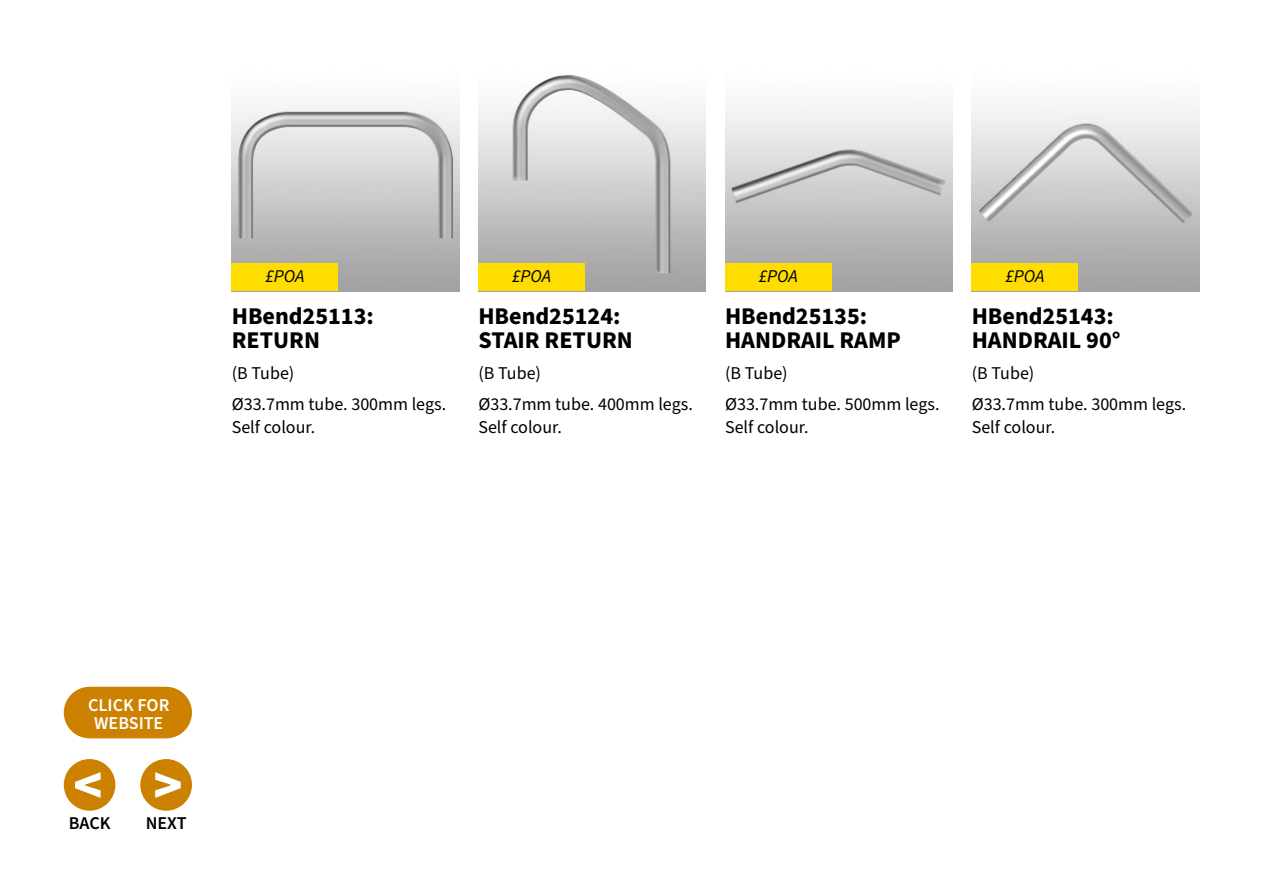
<style>
.page{position:relative;width:1263px;height:893px;background:#fff}
.page>*{position:absolute;margin:0;border:0;box-sizing:border-box;transform-origin:0 0}
.t1{font:700 24px/24px "Source Sans Pro";color:#000}
.t2{font:18px/31px "Source Sans Pro";color:#000}
.t3{font:italic 18px "Source Sans Pro";color:#000}
.t4{font:600 18px/18px "Source Sans Pro";color:#fff;text-align:center}
.t5{font:600 18px "Source Sans Pro";color:#000}
</style>
<div class="page">
<div style="left:64px;top:759px;width:51px;height:52px;background:#cc8100;border-radius:50%"></div>
<div style="left:140px;top:759px;width:52px;height:52px;background:#cc8100;border-radius:50%"></div>
<svg style="left:75px;top:772px;width:26px;height:26px"></svg>
<svg style="left:155px;top:772px;width:26px;height:26px"></svg>
<svg style="left:64px;top:687px;width:128px;height:51px;background:#d08b15"></svg>
<img style="left:232px;top:108px;width:227px;height:183px">
<img style="left:478px;top:75px;width:228px;height:216px">
<img style="left:725px;top:108px;width:227px;height:183px">
<img style="left:972px;top:108px;width:227px;height:183px">
<div style="left:232px;top:264px;width:106px;height:27px;background:#fd0"></div>
<div style="left:478px;top:264px;width:107px;height:27px;background:#fd0"></div>
<div style="left:725px;top:264px;width:106px;height:27px;background:#fd0"></div>
<div style="left:972px;top:264px;width:106px;height:27px;background:#fd0"></div>
<p class="t3" style="left:265px;top:264px;width:41px">£POA</p>
<p class="t3" style="left:512px;top:264px;width:41px">£POA</p>
<p class="t3" style="left:759px;top:264px;width:41px">£POA</p>
<p class="t3" style="left:1005px;top:264px;width:41px">£POA</p>
<h1 class="t1" style="left:232px;top:305px;width:144px">HBend25113:<br>RETURN</h1>
<p class="t2" style="left:232px;top:358px;width:216px">(B Tube)<br>Ø33.7mm tube. 300mm legs.</p>
<p class="t2" style="left:232px;top:412px;width:85px">Self colour.</p>
<h1 class="t1" style="left:478px;top:305px;width:156px">HBend25124:<br>STAIR RETURN</h1>
<p class="t2" style="left:478px;top:358px;width:216px">(B Tube)<br>Ø33.7mm tube. 400mm legs.</p>
<p class="t2" style="left:478px;top:412px;width:85px">Self colour.</p>
<h1 class="t1" style="left:725px;top:305px;width:177px">HBend25135:<br>HANDRAIL RAMP</h1>
<p class="t2" style="left:725px;top:358px;width:216px">(B Tube)<br>Ø33.7mm tube. 500mm legs.</p>
<p class="t2" style="left:725px;top:412px;width:85px">Self colour.</p>
<h1 class="t1" style="left:972px;top:305px;width:150px">HBend25143:<br>HANDRAIL 90°</h1>
<p class="t2" style="left:972px;top:358px;width:216px">(B Tube)<br>Ø33.7mm tube. 300mm legs.</p>
<p class="t2" style="left:972px;top:412px;width:85px">Self colour.</p>
<p class="t4" style="left:88px;top:696px;width:83px">CLICK FOR<br>WEBSITE</p>
<p class="t5" style="left:69px;top:811px;width:43px">BACK</p>
<p class="t5" style="left:146px;top:811px;width:42px">NEXT</p>
</div>
